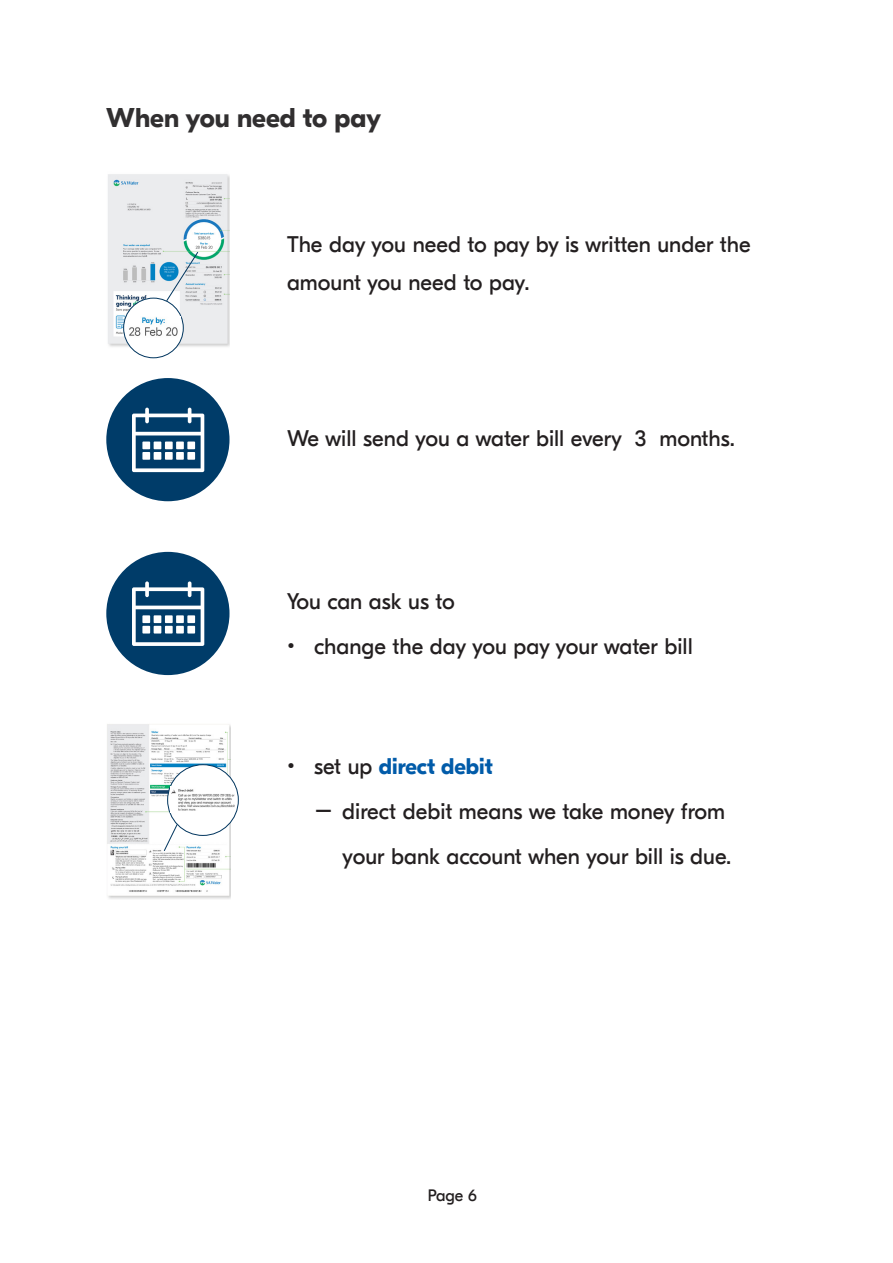
<style>
.page{position:relative;width:893px;height:1263px;background:#fff}
.page>*{position:absolute;margin:0;border:0;box-sizing:border-box;transform-origin:0 0}
.t1{font:700 27px "GT Eesti Display";color:#312f30}
.t2{font:22.5px/37.5px "GT Eesti Display";color:#231f20}
.t3{font:700 22.5px "GT Eesti Display";color:#015ba9}
.t4{font:16.5px "GT Eesti Display";color:#231f20}
.s1{font-weight:400;color:#231f20}
</style>
<div class="page">
<img style="left:108px;top:174px;width:122px;height:174px">
<div style="left:124px;top:298px;width:59px;height:60px;background:#fff;border-radius:50%"></div>
<div style="left:123px;top:298px;width:61px;height:60px;border:1px solid #00355e;border-radius:50%"></div>
<img style="left:129px;top:317px;width:49px;height:19px">
<svg style="left:166px;top:251px;width:33px;height:51px;background:#bed4dd"></svg>
<div style="left:106px;top:378px;width:124px;height:123px;background:#003c69;border-radius:50%"></div>
<svg style="left:132px;top:408px;width:72px;height:64px"></svg>
<div style="left:106px;top:552px;width:124px;height:123px;background:#003c69;border-radius:50%"></div>
<svg style="left:132px;top:581px;width:72px;height:65px"></svg>
<img style="left:107px;top:724px;width:124px;height:175px">
<div style="left:168px;top:765px;width:70px;height:70px;background:#fff;border-radius:50%"></div>
<div style="left:167px;top:764px;width:72px;height:72px;border:1px solid #00355e;border-radius:50%"></div>
<img style="left:171px;top:789px;width:64px;height:22px">
<svg style="left:163px;top:823px;width:15px;height:29px"></svg>
<p class="t1" style="left:106px;top:102px;width:277px">When you need to pay</p>
<p class="t2" style="left:287px;top:226px;width:465px">The day you need to pay by is written under the amount you need to pay.</p>
<p class="t2" style="left:287px;top:420px;width:450px">We will send you a water bill every 3 months.</p>
<p class="t2" style="left:287px;top:583px;width:169px">You can ask us to</p>
<p class="t2" style="left:287px;top:628px;width:407px">• change the day you pay your water bill</p>
<p class="t3" style="left:287px;top:754px;width:207px"><span class="s1">• set up</span> direct debit</p>
<p class="t2" style="left:342px;top:789px;width:390px;line-height:45px">direct debit means we take money from your bank account when your bill is due.</p>
<p class="t4" style="left:428px;top:1186px;width:51px">Page 6</p>
</div>
